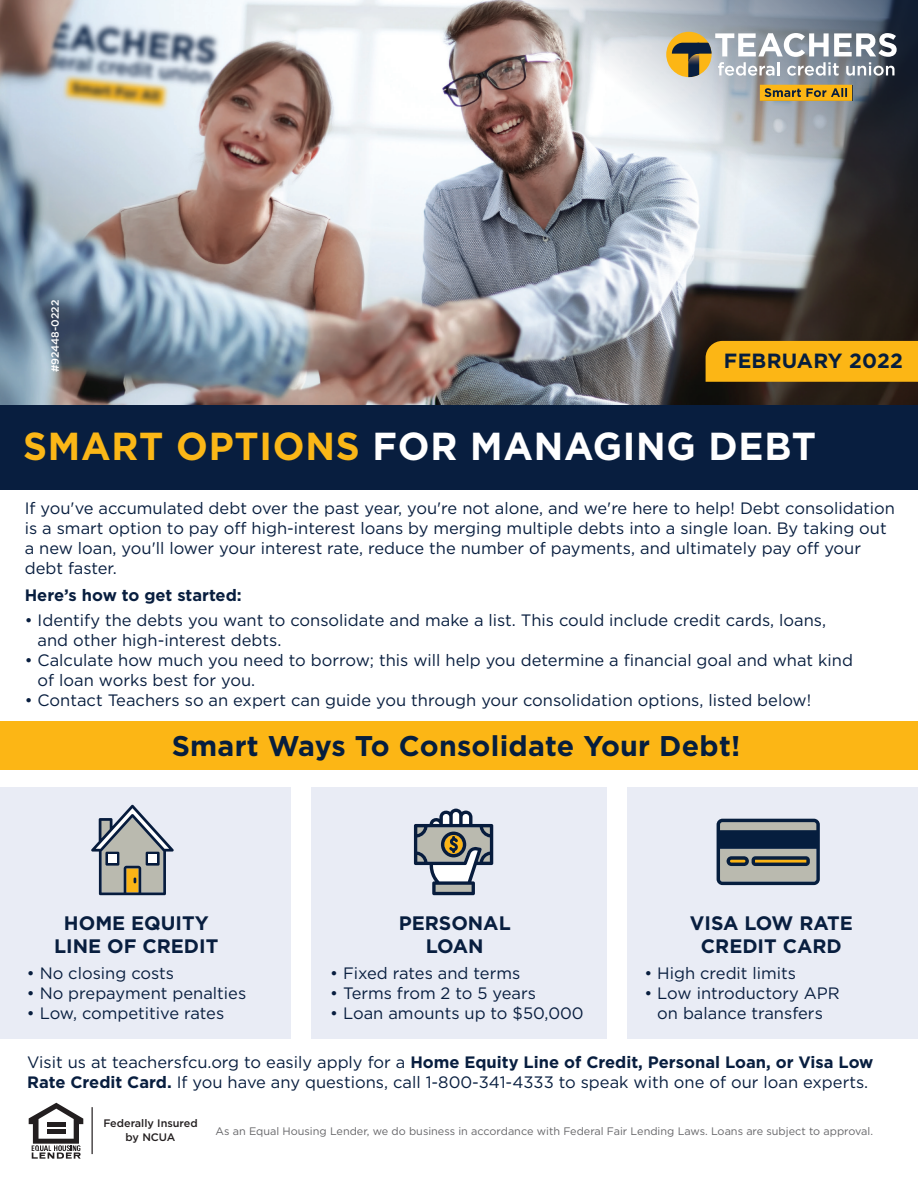
<style>
.page{position:relative;width:918px;height:1188px;background:#fff}
.page>*{position:absolute;margin:0;border:0;box-sizing:border-box;transform-origin:0 0}
.t1{font:700 39px "Gotham";letter-spacing:.02em;color:#fff;scale:.96 1}
.t2{font:700 28.5px "Gotham";letter-spacing:.01em;color:#061e3e}
.t3{font:700 20.55px "Gotham";letter-spacing:.01em;color:#061e3e}
.t4{font:700 19.5px/23.4px "Gotham";color:#081e3f;text-align:center}
.t5{font:16.5px/19.8px "Gotham";color:#081e3f}
.t6{font:700 16.5px "Gotham";color:#081e3f}
.t7{font:10.8px "Gotham";color:#656568}
.t8{font:500 10.8px/13px "Gotham";color:#231f20;text-align:center}
.t9{font:500 10.5px "Gotham";color:#fff}
.s1{color:#fbb717}
.s2{font-weight:700}
</style>
<div class="page">
<img style="left:0;top:0;width:918px;height:405px">
<img style="left:368px;top:0;width:550px;height:351px">
<div style="left:706px;top:341px;width:212px;height:41px;background:#fcb615"></div>
<div style="left:0;top:405px;width:918px;height:84px;background:#081e3f"></div>
<svg style="left:760px;top:85px;width:92px;height:16px"></svg>
<div style="left:666px;top:32px;width:46px;height:45px;background:#fcb615;border-radius:50%"></div>
<svg style="left:672px;top:33px;width:225px;height:44px"></svg>
<div style="left:311px;top:788px;width:296px;height:251px;background:#e9ecf5"></div>
<div style="left:0;top:788px;width:290px;height:251px;background:#e9ecf5"></div>
<div style="left:628px;top:788px;width:290px;height:251px;background:#e9ecf5"></div>
<div style="left:0;top:722px;width:918px;height:48px;background:#fcb615"></div>
<svg style="left:29px;top:1103px;width:54px;height:56px"></svg>
<hr style="left:92px;top:1107px;width:1px;height:47px;background:#231f20">
<svg style="left:91px;top:805px;width:83px;height:90px"></svg>
<svg style="left:414px;top:809px;width:79px;height:86px"></svg>
<svg style="left:717px;top:819px;width:103px;height:66px;background:#737a7c"></svg>
<div style="left:720px;top:834px;width:96px;height:11px;background:#061e3e"></div>
<p class="t9" style="left:48px;top:372px;width:74px;rotate:-90deg">#92448-0222</p>
<p class="t3" style="left:724px;top:348px;width:181px">FEBRUARY 2022</p>
<h1 class="t1" style="left:23px;top:420px;width:827px"><span class="s1">SMART OPTIONS</span> FOR MANAGING DEBT</h1>
<p class="t5" style="left:25px;top:498px;width:872px">If you've accumulated debt over the past year, you're not alone, and we're here to help! Debt consolidation is a smart option to pay off high-interest loans by merging multiple debts into a single loan. By taking out a new loan, you'll lower your interest rate, reduce the number of payments, and ultimately pay off your debt faster.</p>
<p class="t6" style="left:25px;top:584px;width:219px">Here’s how to get started:</p>
<p class="t5" style="left:38px;top:610px;width:790px;text-indent:-13px">• Identify the debts you want to consolidate and make a list. This could include credit cards, loans, and other high-interest debts.</p>
<p class="t5" style="left:38px;top:650px;width:817px;text-indent:-13px">• Calculate how much you need to borrow; this will help you determine a financial goal and what kind of loan works best for you.</p>
<p class="t5" style="left:25px;top:690px;width:788px">• Contact Teachers so an expert can guide you through your consolidation options, listed below!</p>
<h2 class="t2" style="left:172px;top:727px;width:570px">Smart Ways To Consolidate Your Debt!</h2>
<p class="t4" style="left:54px;top:911px;width:166px">HOME EQUITY<br>LINE OF CREDIT</p>
<p class="t5" style="left:27px;top:963px;width:149px">• No closing costs</p>
<p class="t5" style="left:27px;top:983px;width:221px">• No prepayment penalties</p>
<p class="t5" style="left:27px;top:1002px;width:199px">• Low, competitive rates</p>
<p class="t4" style="left:399px;top:911px;width:114px">PERSONAL<br>LOAN</p>
<p class="t5" style="left:330px;top:963px;width:192px">• Fixed rates and terms</p>
<p class="t5" style="left:330px;top:983px;width:207px">• Terms from 2 to 5 years</p>
<p class="t5" style="left:330px;top:1002px;width:255px">• Loan amounts up to $50,000</p>
<p class="t4" style="left:690px;top:911px;width:164px">VISA LOW RATE<br>CREDIT CARD</p>
<p class="t5" style="left:644px;top:963px;width:153px">• High credit limits</p>
<p class="t5" style="left:644px;top:983px;width:197px;text-align:center">• Low introductory APR on balance transfers</p>
<p class="t5" style="left:27px;top:1052px;width:848px">Visit us at teachersfcu.org to easily apply for a <span class="s2">Home Equity Line of Credit, Personal Loan, or Visa Low<br>Rate Credit Card.</span> If you have any questions, call 1-800-341-4333 to speak with one of our loan experts.</p>
<p class="t8" style="left:103px;top:1117px;width:96px">Federally Insured by NCUA</p>
<p class="t7" style="left:216px;top:1124px;width:659px">As an Equal Housing Lender, we do business in accordance with Federal Fair Lending Laws. Loans are subject to approval.</p>
</div>
